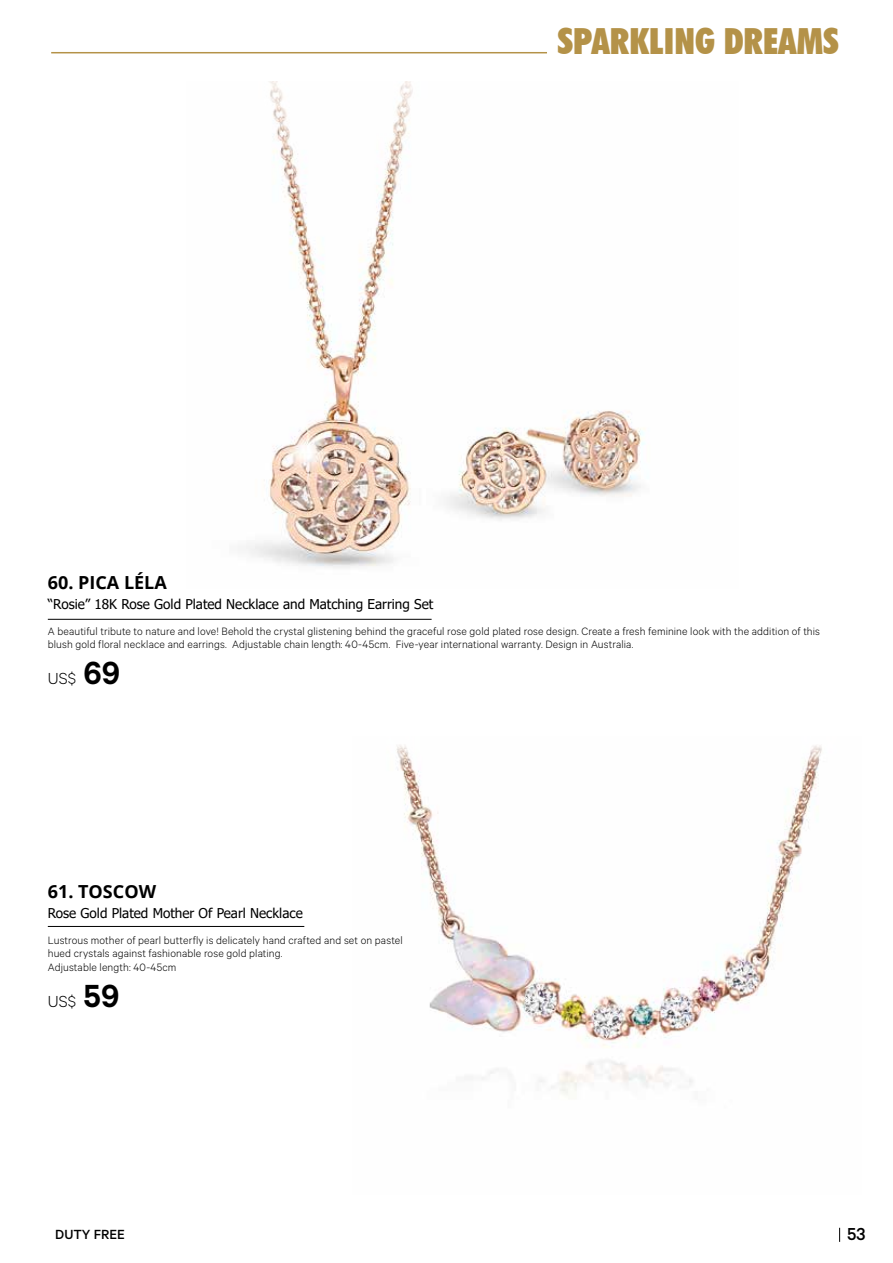
<style>
.page{position:relative;width:893px;height:1263px;background:#fff}
.page>*{position:absolute;margin:0;border:0;box-sizing:border-box;transform-origin:0 0}
.t1{font:900 condensed 36px "Futura BT";color:#b49248}
.t2{font:500 19.5px "Calibre";color:#000}
.t3{font:700 18px "Open Sans";color:#000}
.t4{font:300 18px "Calibre";color:#000}
.t5{font:500 14.85px "Calibre";color:#000}
.t6{font:13.5px "Tahoma";color:#000}
.t7{font:300 12px/13.5px "Calibre";letter-spacing:.01em;color:#000}
.s1{font-weight:600;font-size:36px}
</style>
<div class="page">
<hr style="left:51px;top:52px;width:496px;height:1px;background:#b49248">
<svg style="left:839px;top:1228px;width:1px;height:14px"></svg>
<img style="left:246px;top:82px;width:167px;height:486px">
<img style="left:446px;top:410px;width:199px;height:110px">
<img style="left:397px;top:745px;width:425px;height:350px">
<hr style="left:48px;top:619px;width:384px;height:1px;background:#000">
<hr style="left:48px;top:926px;width:256px;height:1px;background:#000">
<h1 class="t1" style="left:558px;top:19px;width:283px">SPARKLING DREAMS</h1>
<h3 class="t3" style="left:48px;top:570px;width:121px">60. PICA LÉLA</h3>
<p class="t6" style="left:48px;top:595px;width:387px">“Rosie” 18K Rose Gold Plated Necklace and Matching Earring Set</p>
<p class="t7" style="left:48px;top:624px;width:774px">A beautiful tribute to nature and love! Behold the crystal glistening behind the graceful rose gold plated rose design. Create a fresh feminine look with the addition of this blush gold floral necklace and earrings. Adjustable chain length: 40-45cm. Five-year international warranty. Design in Australia.</p>
<h3 class="t4" style="left:48px;top:668px;width:74px">US$ <span class="s1">69</span></h3>
<h3 class="t3" style="left:48px;top:879px;width:110px">61. TOSCOW</h3>
<p class="t6" style="left:48px;top:904px;width:256px">Rose Gold Plated Mother Of Pearl Necklace</p>
<p class="t7" style="left:48px;top:933px;width:356px">Lustrous mother of pearl butterfly is delicately hand crafted and set on pastel hued crystals against fashionable rose gold plating.<br>Adjustable length: 40-45cm</p>
<h3 class="t4" style="left:48px;top:991px;width:73px">US$ <span class="s1">59</span></h3>
<p class="t5" style="left:55px;top:1225px;width:71px">DUTY FREE</p>
<h2 class="t2" style="left:847px;top:1223px;width:20px">53</h2>
</div>
